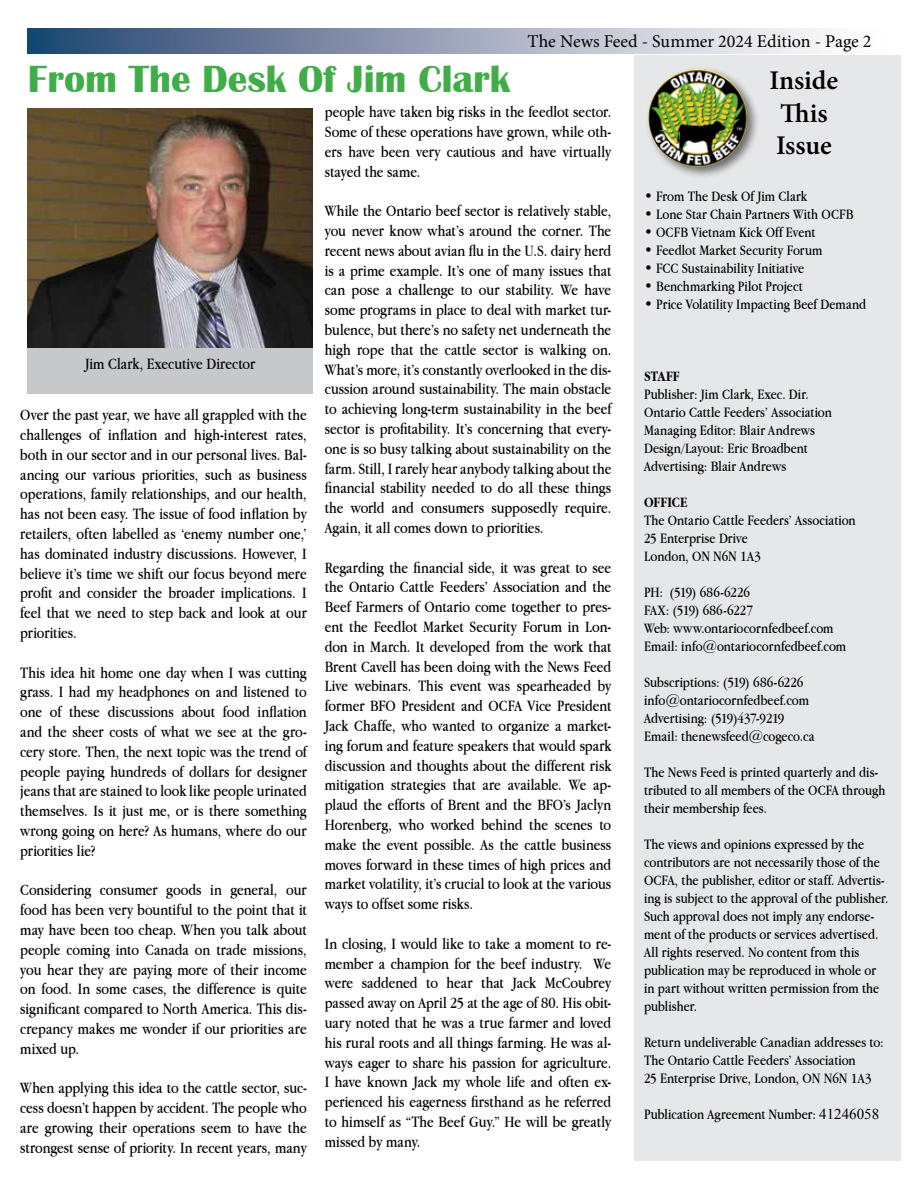
<style>
.page{position:relative;width:918px;height:1188px;background:#fff}
.page>*{position:absolute;margin:0;border:0;box-sizing:border-box;transform-origin:0 0}
.t1{font:700 39px "Britannic";color:#41ad49}
.t2{font:600 27px/32.4px "Minion Pro";letter-spacing:-.005em;color:#000}
.t3{font:18px "Minion Pro";color:#000}
.t4{font:16.5px/19.8px "Apple Garamond";color:#000;text-align:justify}
.t5{font:15px/18px "Apple Garamond";color:#000}
.t6{font:700 15px "Apple Garamond";letter-spacing:.005em;color:#000}
.s1{font-family:"Times New Roman"}
</style>
<div class="page">
<svg style="left:28px;top:28px;width:790px;height:26px"></svg>
<div style="left:635px;top:56px;width:266px;height:1105px;background:#e6e7e8"></div>
<div style="left:645px;top:66px;width:115px;height:114px;background:#000;opacity:.53"></div>
<img style="left:647px;top:69px;width:101px;height:98px">
<img style="left:28px;top:108px;width:285px;height:240px">
<div style="left:28px;top:348px;width:285px;height:46px;background:#c7c8ca"></div>
<p class="t3" style="left:528px;top:29px;width:346px">The News Feed - Summer 2024 Edition - Page 2</p>
<h1 class="t1" style="left:28px;top:57px;width:484px">From The Desk Of Jim Clark</h1>
<p class="t4" style="left:85px;top:354px;width:172px">Jim Clark, Executive Director</p>
<p class="t4" style="left:20px;top:405px;width:288px">Over the past year, we have all grappled with the challenges of inflation and high-interest rates, both in our sector and in our personal lives. Bal&shy;ancing our various priorities, such as business operations, family relationships, and our health, has not been easy. The issue of food inflation by retailers, often labelled as ‘enemy number one,’ has dominated industry discussions. However, I believe it’s time we shift our focus beyond mere profit and consider the broader implications. I feel that we need to step back and look at our priorities.</p>
<p class="t4" style="left:20px;top:662px;width:288px">This idea hit home one day when I was cutting grass. I had my headphones on and listened to one of these discussions about food inflation and the sheer costs of what we see at the gro&shy;cery store. Then, the next topic was the trend of people paying hundreds of dollars for designer jeans that are stained to look like people urinated themselves. Is it just me, or is there something wrong going on here? As humans, where do our priorities lie?</p>
<p class="t4" style="left:20px;top:880px;width:288px">Considering consumer goods in general, our food has been very bountiful to the point that it may have been too cheap. When you talk about people coming into Canada on trade missions, you hear they are paying more of their income on food. In some cases, the difference is quite significant compared to North America. This dis&shy;crepancy makes me wonder if our priorities are mixed up.</p>
<p class="t4" style="left:20px;top:1078px;width:288px">When applying this idea to the cattle sector, suc&shy;cess doesn’t happen by accident. The people who are growing their operations seem to have the strongest sense of priority. In recent years, many</p>
<p class="t4" style="left:325px;top:102px;width:288px">people have taken big risks in the feedlot sector.<br>Some of these operations have grown, while oth&shy;ers have been very cautious and have virtually stayed the same.</p>
<p class="t4" style="left:325px;top:201px;width:288px">While the Ontario beef sector is relatively stable, you never know what’s around the corner. The recent news about avian flu in the U.S. dairy herd is a prime example. It’s one of many issues that can pose a challenge to our stability. We have some programs in place to deal with market tur&shy;bulence, but there’s no safety net underneath the high rope that the cattle sector is walking on.<br>What’s more, it’s constantly overlooked in the dis&shy;cussion around sustainability. The main obstacle to achieving long-term sustainability in the beef sector is profitability. It’s concerning that every&shy;one is so busy talking about sustainability on the farm. Still, I rarely hear anybody talking about the financial stability needed to do all these things the world and consumers supposedly require.<br>Again, it all comes down to priorities.</p>
<p class="t4" style="left:325px;top:557px;width:288px">Regarding the financial side, it was great to see the Ontario Cattle Feeders’ Association and the Beef Farmers of Ontario come together to pres&shy;ent the Feedlot Market Security Forum in Lon&shy;don in March. It developed from the work that Brent Cavell has been doing with the News Feed Live webinars. This event was spearheaded by former BFO President and OCFA Vice President Jack Chaffe, who wanted to organize a market&shy;ing forum and feature speakers that would spark discussion and thoughts about the different risk mitigation strategies that are available. We ap&shy;plaud the efforts of Brent and the BFO’s Jaclyn Horenberg, who worked behind the scenes to make the event possible. As the cattle business moves forward in these times of high prices and market volatility, it’s crucial to look at the various ways to offset some risks.</p>
<p class="t4" style="left:325px;top:933px;width:288px">In closing, I would like to take a moment to re&shy;member a champion for the beef industry. We were saddened to hear that Jack McCoubrey passed away on April 25 at the age of 80. His obit&shy;uary noted that he was a true farmer and loved his rural roots and all things farming. He was al&shy;ways eager to share his passion for agriculture.<br>I have known Jack my whole life and often ex&shy;perienced his eagerness firsthand as he referred to himself as “The Beef Guy.” He will be greatly missed by many.</p>
<h2 class="t2" style="left:770px;top:64px;width:70px">Inside<br>This<br>Issue</h2>
<p class="t5" style="left:644px;top:187px;width:165px">• From The Desk Of Jim Clark</p>
<p class="t5" style="left:644px;top:205px;width:211px">• Lone Star Chain Partners With OCFB</p>
<p class="t5" style="left:644px;top:223px;width:173px">• OCFB Vietnam Kick Off Event</p>
<p class="t5" style="left:644px;top:241px;width:180px">• Feedlot Market Security Forum</p>
<p class="t5" style="left:644px;top:259px;width:162px">• FCC Sustainability Initiative</p>
<p class="t5" style="left:644px;top:277px;width:160px">• Benchmarking Pilot Project</p>
<p class="t5" style="left:644px;top:295px;width:224px">• Price Volatility Impacting Beef Demand</p>
<p class="t6" style="left:644px;top:368px;width:37px">STAFF</p>
<p class="t5" style="left:644px;top:385px;width:189px">Publisher: Jim Clark, Exec. Dir.<br>Ontario Cattle Feeders’ Association<br>Managing Editor: Blair Andrews<br>Design/Layout: Eric Broadbent<br>Advertising: Blair Andrews</p>
<p class="t6" style="left:644px;top:494px;width:45px">OFFICE</p>
<p class="t5" style="left:644px;top:511px;width:213px">The Ontario Cattle Feeders’ Association<br>25 Enterprise Drive<br>London, ON N6N 1A3</p>
<p class="t5" style="left:644px;top:583px;width:204px">PH: (519) 686-6226<br>FAX: (519) 686-6227<br>Web: www.ontariocornfedbeef.com<br>Email: info@ontariocornfedbeef.com</p>
<p class="t5" style="left:644px;top:673px;width:172px">Subscriptions: (519) 686-6226 info@ontariocornfedbeef.com<br>Advertising: (519)437-9219<br>Email: thenewsfeed@cogeco.ca</p>
<p class="t5" style="left:644px;top:763px;width:243px">The News Feed is printed quarterly and dis&shy;tributed to all members of the OCFA through their membership fees.</p>
<p class="t5" style="left:644px;top:835px;width:246px">The views and opinions expressed by the contributors are not necessarily those of the OCFA, the publisher, editor or staff. Advertis&shy;ing is subject to the approval of the publisher.<br>Such approval does not imply any endorse&shy;ment of the products or services advertised.<br>All rights reserved. No content from this publication may be reproduced in whole or in part without written permission from the publisher.</p>
<p class="t5" style="left:644px;top:1033px;width:241px">Return undeliverable Canadian addresses to:<br>The Ontario Cattle Feeders’ Association<br>25 Enterprise Drive, London, ON N6N 1A3</p>
<p class="t5" style="left:644px;top:1105px;width:237px">Publication Agreement Number: <span class="s1">41246058</span></p>
</div>
